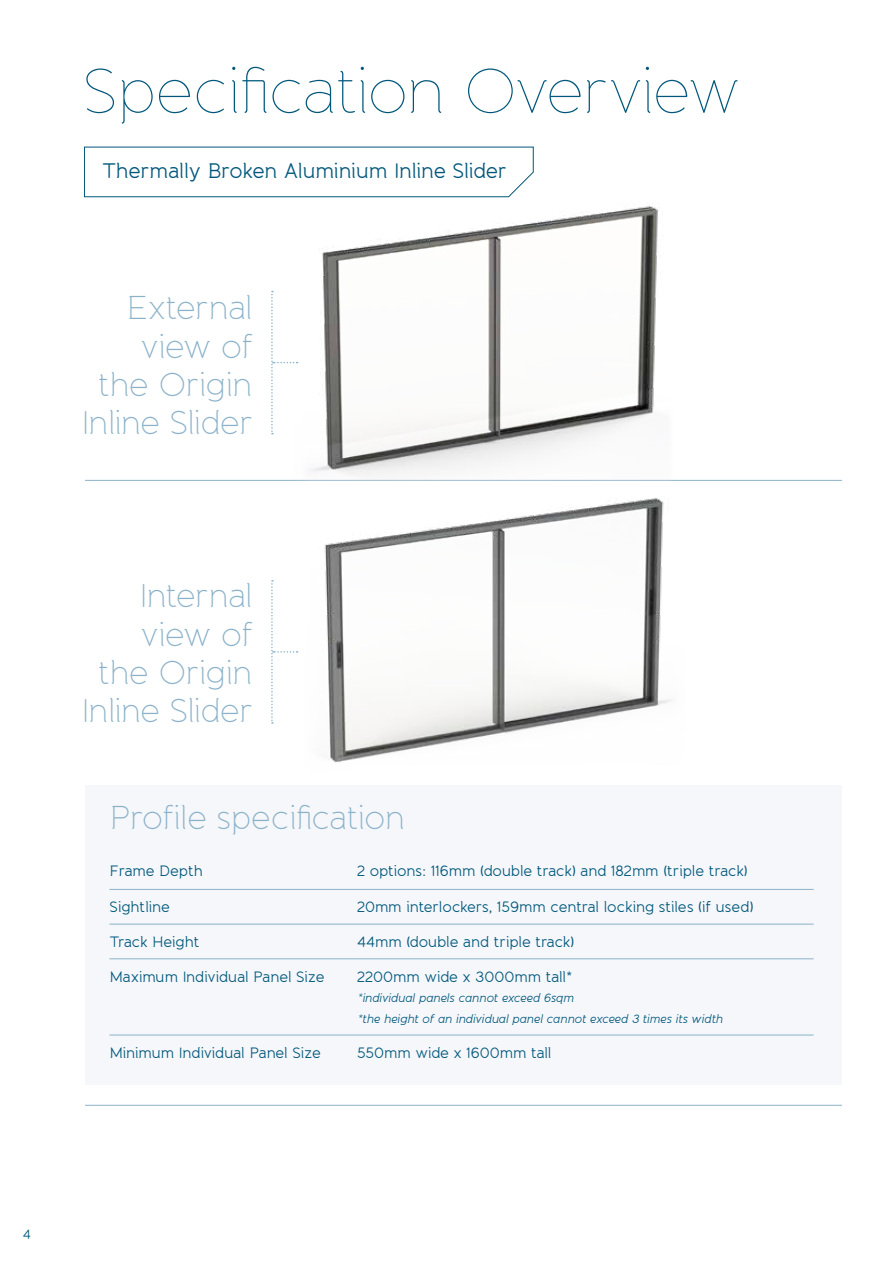
<style>
.page{position:relative;width:893px;height:1263px;background:#fff}
.page>*{position:absolute;margin:0;border:0;box-sizing:border-box;transform-origin:0 0}
.t1{font:100 63px "Bandaultrathin";letter-spacing:-.01em;color:#00577b}
.t2{font:200 33px/38.2px "Banda";letter-spacing:-.01em;color:#8bb2c9;text-align:right}
.t3{font:21px "Banda";letter-spacing:-.02em;color:#00577b}
.t4{font:15px "Banda";letter-spacing:-.01em;color:#00577b}
.t5{font:13.5px "Banda";color:#00577b}
.t6{font:italic 12px/20.2px "Banda";letter-spacing:-.025em;color:#00577b}
</style>
<div class="page">
<hr style="left:85px;top:1105px;width:757px;height:1px;background:#8bb2c9">
<div style="left:85px;top:785px;width:757px;height:300px;background:#f5f7fa"></div>
<svg style="left:84px;top:146px;width:450px;height:51px"></svg>
<hr style="left:109px;top:889px;width:705px;height:1px;background:#8bb2c9">
<hr style="left:109px;top:924px;width:705px;height:1px;background:#8bb2c9">
<hr style="left:109px;top:958px;width:705px;height:1px;background:#8bb2c9">
<hr style="left:109px;top:1035px;width:705px;height:1px;background:#8bb2c9">
<hr style="left:85px;top:480px;width:757px;height:1px;background:#8bb2c9">
<img style="left:300px;top:480px;width:386px;height:282px">
<img style="left:293px;top:185px;width:382px;height:295px">
<svg style="left:271px;top:580px;width:27px;height:144px"></svg>
<svg style="left:271px;top:291px;width:27px;height:143px"></svg>
<h1 class="t1" style="left:83px;top:53px;width:659px">Specification Overview</h1>
<h3 class="t3" style="left:102px;top:158px;width:406px">Thermally Broken Aluminium Inline Slider</h3>
<h2 class="t2" style="left:82px;top:288px;width:172px">External view of<br>the Origin<br>Inline Slider</h2>
<h2 class="t2" style="left:82px;top:576px;width:172px">Internal view of<br>the Origin<br>Inline Slider</h2>
<h2 class="t2" style="left:109px;top:797px;width:297px">Profile specification</h2>
<p class="t4" style="left:109px;top:862px;width:95px">Frame Depth</p>
<p class="t4" style="left:357px;top:862px;width:392px">2 options: 116mm (double track) and 182mm (triple track)</p>
<p class="t4" style="left:109px;top:897px;width:62px">Sightline</p>
<p class="t4" style="left:357px;top:897px;width:398px">20mm interlockers, 159mm central locking stiles (if used)</p>
<p class="t4" style="left:109px;top:932px;width:91px">Track Height</p>
<p class="t4" style="left:357px;top:932px;width:219px">44mm (double and triple track)</p>
<p class="t4" style="left:109px;top:968px;width:217px">Maximum Individual Panel Size</p>
<p class="t4" style="left:357px;top:968px;width:217px">2200mm wide x 3000mm tall*</p>
<p class="t6" style="left:357px;top:988px;width:367px">*individual panels cannot exceed 6sqm<br>*the height of an individual panel cannot exceed 3 times its width</p>
<p class="t4" style="left:109px;top:1043px;width:213px">Minimum Individual Panel Size</p>
<p class="t4" style="left:357px;top:1043px;width:196px">550mm wide x 1600mm tall</p>
<p class="t5" style="left:23px;top:1225px;width:10px">4</p>
</div>
